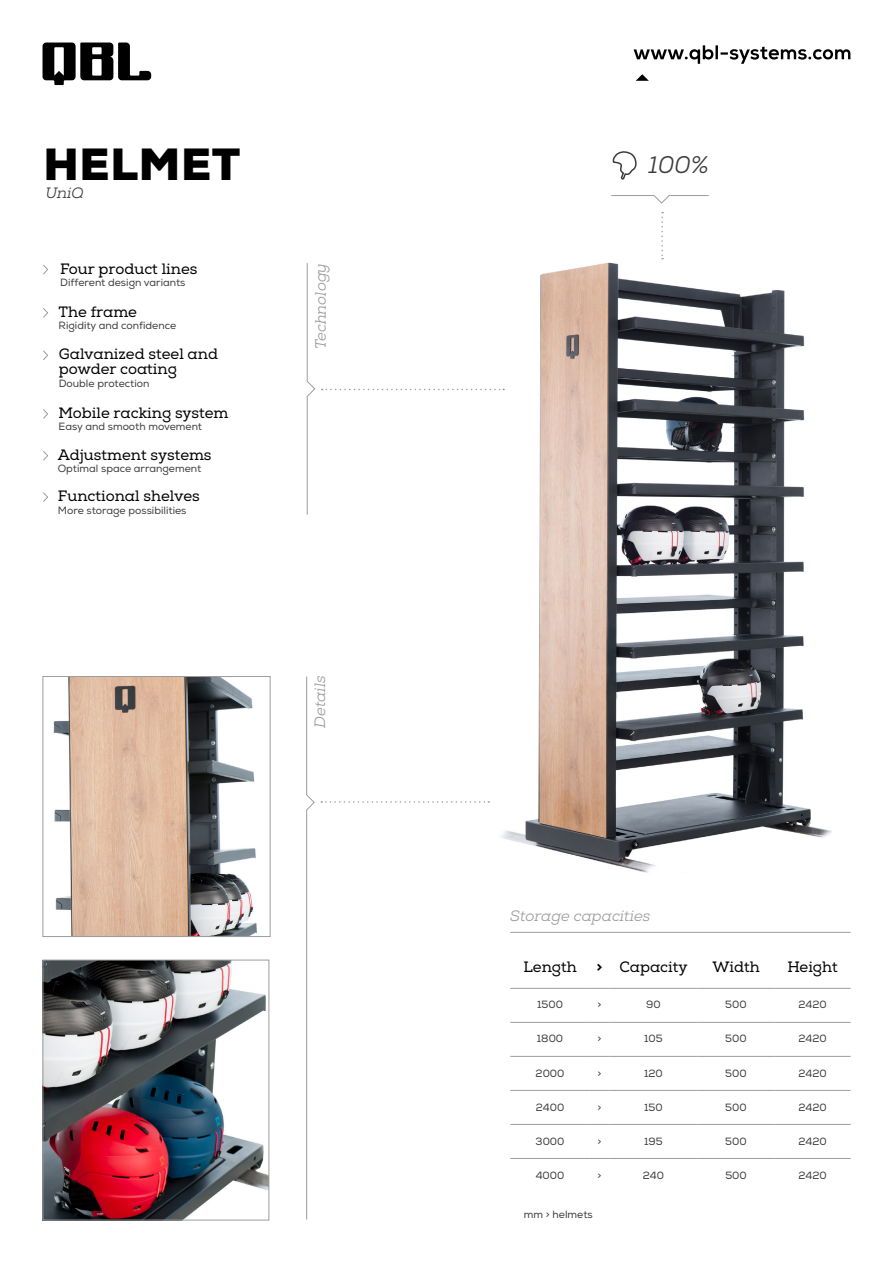
<style>
.page{position:relative;width:893px;height:1263px;background:#fff}
.page>*{position:absolute;margin:0;border:0;box-sizing:border-box;transform-origin:0 0}
.t1{font:900 45px "Nexa";letter-spacing:.015em;color:#000}
.t2{font:italic 24px "Nexa Slab";color:#3c3c3b}
.t3{font:15px/15px "Nexa Slab";color:#000}
.t4{font:italic 15px "Nexa Slab";color:#9d9d9c}
.t5{font:italic 15px "Nexa Slab";color:#3c3c3b}
.t6{font:10.5px "Nexa";color:#3c3c3b}
.s1{font-family:"Nexa";font-weight:800}
</style>
<div class="page">
<svg style="left:612px;top:151px;width:25px;height:29px"></svg>
<img style="left:499px;top:258px;width:332px;height:615px">
<svg style="left:43px;top:265px;width:6px;height:10px"></svg>
<svg style="left:306px;top:263px;width:10px;height:252px"></svg>
<svg style="left:322px;top:389px;width:182px;height:1px"></svg>
<hr style="left:510px;top:932px;width:341px;height:1px;background:#9d9d9c">
<svg style="left:611px;top:195px;width:98px;height:9px"></svg>
<svg style="left:661px;top:212px;width:2px;height:47px"></svg>
<svg style="left:43px;top:308px;width:5px;height:10px"></svg>
<svg style="left:43px;top:350px;width:6px;height:10px"></svg>
<svg style="left:43px;top:409px;width:5px;height:10px"></svg>
<svg style="left:43px;top:451px;width:5px;height:10px"></svg>
<svg style="left:43px;top:492px;width:5px;height:10px"></svg>
<hr style="left:510px;top:988px;width:80px;height:1px;background:#9d9d9c">
<svg style="left:590px;top:988px;width:19px;height:1px"></svg>
<hr style="left:609px;top:988px;width:88px;height:1px;background:#9d9d9c">
<hr style="left:697px;top:988px;width:78px;height:1px;background:#9d9d9c">
<hr style="left:775px;top:988px;width:76px;height:1px;background:#9d9d9c">
<hr style="left:510px;top:1022px;width:80px;height:1px;background:#9d9d9c">
<svg style="left:590px;top:1022px;width:19px;height:1px"></svg>
<hr style="left:609px;top:1022px;width:88px;height:1px;background:#9d9d9c">
<hr style="left:697px;top:1022px;width:78px;height:1px;background:#9d9d9c">
<hr style="left:775px;top:1022px;width:76px;height:1px;background:#9d9d9c">
<hr style="left:510px;top:1056px;width:80px;height:1px;background:#9d9d9c">
<svg style="left:590px;top:1056px;width:19px;height:1px"></svg>
<hr style="left:609px;top:1056px;width:88px;height:1px;background:#9d9d9c">
<hr style="left:697px;top:1056px;width:78px;height:1px;background:#9d9d9c">
<hr style="left:775px;top:1056px;width:76px;height:1px;background:#9d9d9c">
<hr style="left:510px;top:1090px;width:80px;height:1px;background:#9d9d9c">
<svg style="left:590px;top:1090px;width:19px;height:1px"></svg>
<hr style="left:609px;top:1090px;width:88px;height:1px;background:#9d9d9c">
<hr style="left:697px;top:1090px;width:78px;height:1px;background:#9d9d9c">
<hr style="left:775px;top:1090px;width:76px;height:1px;background:#9d9d9c">
<hr style="left:510px;top:1124px;width:80px;height:1px;background:#9d9d9c">
<svg style="left:590px;top:1124px;width:19px;height:1px"></svg>
<hr style="left:609px;top:1124px;width:88px;height:1px;background:#9d9d9c">
<hr style="left:697px;top:1124px;width:78px;height:1px;background:#9d9d9c">
<hr style="left:775px;top:1124px;width:76px;height:1px;background:#9d9d9c">
<hr style="left:510px;top:1158px;width:80px;height:1px;background:#9d9d9c">
<svg style="left:590px;top:1158px;width:19px;height:1px"></svg>
<hr style="left:609px;top:1158px;width:88px;height:1px;background:#9d9d9c">
<hr style="left:697px;top:1158px;width:78px;height:1px;background:#9d9d9c">
<hr style="left:775px;top:1158px;width:76px;height:1px;background:#9d9d9c">
<svg style="left:43px;top:43px;width:108px;height:42px"></svg>
<svg style="left:634px;top:45px;width:216px;height:19px"></svg>
<svg style="left:636px;top:74px;width:13px;height:7px"></svg>
<svg style="left:306px;top:676px;width:9px;height:544px"></svg>
<svg style="left:321px;top:801px;width:168px;height:2px"></svg>
<img style="left:53px;top:678px;width:204px;height:257px">
<div style="left:43px;top:676px;width:227px;height:261px;border:1px solid #9d9d9c"></div>
<img style="left:45px;top:962px;width:222px;height:256px">
<div style="left:43px;top:960px;width:226px;height:260px;border:1px solid #9d9d9c"></div>
<h1 class="t1" style="left:43px;top:136px;width:199px">HELMET</h1>
<h3 class="t5" style="left:46px;top:184px;width:40px">UniQ</h3>
<h3 class="t3" style="left:60px;top:261px;width:139px">Four product lines</h3>
<p class="t6" style="left:60px;top:276px;width:127px">Different design variants</p>
<h3 class="t3" style="left:59px;top:304px;width:80px">The frame</h3>
<p class="t6" style="left:59px;top:320px;width:119px">Rigidity and confidence</p>
<h3 class="t3" style="left:59px;top:347px;width:161px">Galvanized steel and powder coating</h3>
<p class="t6" style="left:59px;top:377px;width:92px">Double protection</p>
<h3 class="t3" style="left:59px;top:405px;width:171px">Mobile racking system</h3>
<p class="t6" style="left:59px;top:421px;width:145px">Easy and smooth movement</p>
<h3 class="t3" style="left:58px;top:447px;width:155px">Adjustment systems</h3>
<p class="t6" style="left:58px;top:462px;width:145px">Optimal space arrangement</p>
<h3 class="t3" style="left:58px;top:489px;width:143px">Functional shelves</h3>
<p class="t6" style="left:58px;top:504px;width:130px">More storage possibilities</p>
<h3 class="t4" style="left:312px;top:349px;width:88px;rotate:-90deg">Technology</h3>
<h3 class="t4" style="left:311px;top:728px;width:54px;rotate:-90deg">Details</h3>
<h2 class="t2" style="left:649px;top:151px;width:62px">100%</h2>
<h3 class="t4" style="left:510px;top:906px;width:142px">Storage capacities</h3>
<h3 class="t3" style="left:523px;top:960px;width:55px">Length</h3>
<h3 class="t3" style="left:597px;top:960px;width:93px"><span class="s1">&gt;</span> Capacity</h3>
<h3 class="t3" style="left:712px;top:960px;width:49px">Width</h3>
<h3 class="t3" style="left:787px;top:960px;width:52px">Height</h3>
<p class="t6" style="left:537px;top:998px;width:27px">1500</p>
<p class="t6" style="left:598px;top:998px;width:5px">&gt;</p>
<p class="t6" style="left:646px;top:998px;width:16px">90</p>
<p class="t6" style="left:725px;top:998px;width:23px">500</p>
<p class="t6" style="left:798px;top:998px;width:30px">2420</p>
<p class="t6" style="left:537px;top:1032px;width:28px">1800</p>
<p class="t6" style="left:598px;top:1032px;width:5px">&gt;</p>
<p class="t6" style="left:644px;top:1032px;width:20px">105</p>
<p class="t6" style="left:725px;top:1032px;width:23px">500</p>
<p class="t6" style="left:798px;top:1032px;width:30px">2420</p>
<p class="t6" style="left:536px;top:1066px;width:30px">2000</p>
<p class="t6" style="left:598px;top:1066px;width:5px">&gt;</p>
<p class="t6" style="left:644px;top:1066px;width:20px">120</p>
<p class="t6" style="left:725px;top:1066px;width:23px">500</p>
<p class="t6" style="left:798px;top:1066px;width:30px">2420</p>
<p class="t6" style="left:536px;top:1100px;width:30px">2400</p>
<p class="t6" style="left:598px;top:1100px;width:5px">&gt;</p>
<p class="t6" style="left:644px;top:1100px;width:20px">150</p>
<p class="t6" style="left:725px;top:1100px;width:23px">500</p>
<p class="t6" style="left:798px;top:1100px;width:30px">2420</p>
<p class="t6" style="left:536px;top:1135px;width:30px">3000</p>
<p class="t6" style="left:598px;top:1135px;width:5px">&gt;</p>
<p class="t6" style="left:644px;top:1135px;width:20px">195</p>
<p class="t6" style="left:725px;top:1135px;width:23px">500</p>
<p class="t6" style="left:798px;top:1135px;width:30px">2420</p>
<p class="t6" style="left:536px;top:1169px;width:30px">4000</p>
<p class="t6" style="left:598px;top:1169px;width:5px">&gt;</p>
<p class="t6" style="left:643px;top:1169px;width:23px">240</p>
<p class="t6" style="left:725px;top:1169px;width:23px">500</p>
<p class="t6" style="left:798px;top:1169px;width:30px">2420</p>
<p class="t6" style="left:524px;top:1208px;width:70px">mm &gt; helmets</p>
</div>
